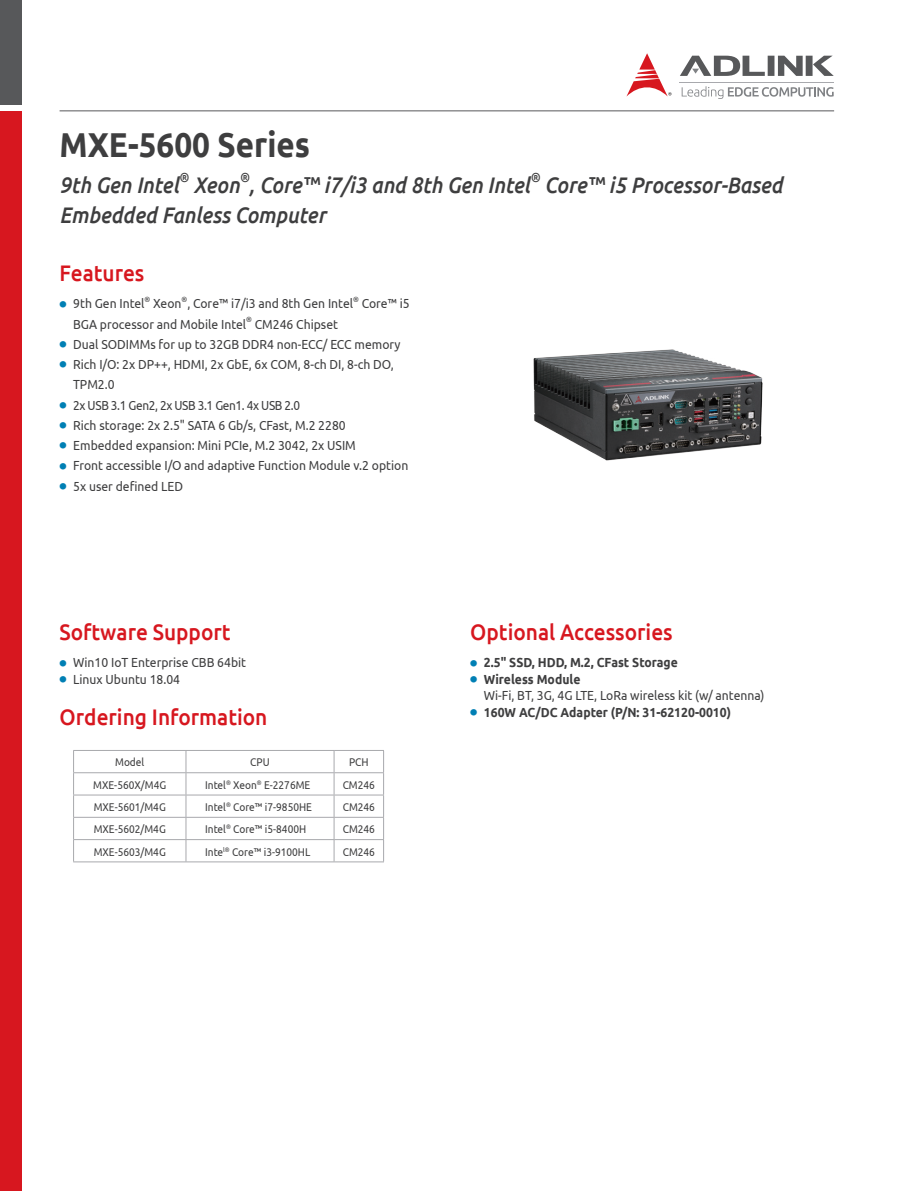
<style>
.page{position:relative;width:915px;height:1191px;background:#fff}
.page>*{position:absolute;margin:0;border:0;box-sizing:border-box;transform-origin:0 0}
.t1{font:700 34.5px "Ubuntu";color:#3e3e3f;scale:.91 1}
.t2{font:italic 500 22.5px "Ubuntu";color:#3e3e3f;scale:.91 1}
.t3{font:500 22.5px "Ubuntu";color:#d7171f;scale:.93 1}
.t4{font:13.2px/20.2px "Ubuntu";color:#3e3e3f;scale:.92 1}
.t5{font:700 13.2px "Ubuntu";color:#3e3e3f;scale:.92 1}
.t6{font:13.2px "Ubuntu";letter-spacing:-.03em;color:#3e3e3f;scale:.9 1}
.t7{font:italic 500 13.05px "Ubuntu";color:#3e3e3f;scale:.91 1}
.t8{font:11.25px "Ubuntu";color:#3e3e3f;scale:.9 1}
.t9{font:7.65px "Ubuntu";color:#3e3e3f;scale:.92 1}
.s1{font-family:"Adobe Ming Std";font-weight:300;font-size:7.2px;color:#007fb4}
.s2{font-weight:700}
</style>
<div class="page">
<div style="left:0;top:111px;width:21px;height:1080px;background:#d7171f"></div>
<div style="left:0;top:0;width:21px;height:104px;background:#57585a"></div>
<hr style="left:60px;top:110px;width:773px;height:1px;background:#57585a">
<svg style="left:680px;top:56px;width:153px;height:20px"></svg>
<svg style="left:626px;top:53px;width:45px;height:44px"></svg>
<svg style="left:681px;top:86px;width:152px;height:13px"></svg>
<hr style="left:679px;top:82px;width:154px;height:1px;background:#a8a9ad">
<hr style="left:73px;top:750px;width:113px;height:1px;background:#a8a9ad">
<hr style="left:186px;top:750px;width:148px;height:1px;background:#a8a9ad">
<hr style="left:334px;top:750px;width:50px;height:1px;background:#a8a9ad">
<hr style="left:73px;top:861px;width:113px;height:1px;background:#a8a9ad">
<hr style="left:186px;top:861px;width:148px;height:1px;background:#a8a9ad">
<hr style="left:334px;top:861px;width:50px;height:1px;background:#a8a9ad">
<svg style="left:185px;top:751px;width:1px;height:110px"></svg>
<hr style="left:186px;top:772px;width:148px;height:1px;background:#a8a9ad">
<hr style="left:186px;top:794px;width:148px;height:1px;background:#a8a9ad">
<hr style="left:186px;top:817px;width:148px;height:1px;background:#a8a9ad">
<hr style="left:186px;top:839px;width:148px;height:1px;background:#a8a9ad">
<svg style="left:333px;top:751px;width:1px;height:110px"></svg>
<hr style="left:334px;top:772px;width:50px;height:1px;background:#a8a9ad">
<hr style="left:334px;top:794px;width:50px;height:1px;background:#a8a9ad">
<hr style="left:334px;top:817px;width:50px;height:1px;background:#a8a9ad">
<hr style="left:334px;top:839px;width:50px;height:1px;background:#a8a9ad">
<svg style="left:383px;top:751px;width:1px;height:110px"></svg>
<hr style="left:73px;top:772px;width:113px;height:1px;background:#a8a9ad">
<hr style="left:73px;top:794px;width:113px;height:1px;background:#a8a9ad">
<hr style="left:73px;top:817px;width:113px;height:1px;background:#a8a9ad">
<hr style="left:73px;top:839px;width:113px;height:1px;background:#a8a9ad">
<svg style="left:73px;top:751px;width:1px;height:110px"></svg>
<img style="left:533px;top:349px;width:230px;height:112px">
<h1 class="t1" style="left:60px;top:125px;width:277px">MXE-5600 Series</h1>
<h2 class="t2" style="left:60px;top:172px;width:132px">9th Gen Intel</h2>
<p class="t7" style="left:179px;top:170px;width:12px">®</p>
<h2 class="t2" style="left:193px;top:172px;width:371px">Xeon , Core™ i7/i3 and 8th Gen Intel</h2>
<p class="t7" style="left:239px;top:170px;width:12px">®</p>
<p class="t7" style="left:530px;top:170px;width:12px">®</p>
<h2 class="t2" style="left:544px;top:172px;width:263px">Core™ i5 Processor-Based</h2>
<h2 class="t2" style="left:60px;top:202px;width:294px">Embedded Fanless Computer</h2>
<h2 class="t3" style="left:60px;top:260px;width:93px">Features</h2>
<p class="t4" style="left:60px;top:293px;width:94px"><span class="s1">●</span> 9th Gen Intel</p>
<p class="t9" style="left:144px;top:295px;width:8px">®</p>
<p class="t4" style="left:153px;top:293px;width:219px">Xeon , Core™ i7/i3 and 8th Gen Intel</p>
<p class="t9" style="left:181px;top:295px;width:8px">®</p>
<p class="t9" style="left:353px;top:295px;width:8px">®</p>
<p class="t4" style="left:361px;top:293px;width:54px">Core™ i5</p>
<p class="t4" style="left:73px;top:313px;width:189px">BGA processor and Mobile Intel</p>
<p class="t9" style="left:246px;top:315px;width:8px">®</p>
<p class="t4" style="left:255px;top:313px;width:92px">CM246 Chipset</p>
<p class="t4" style="left:60px;top:334px;width:372px"><span class="s1">●</span> Dual SODIMMs for up to 32GB DDR4 non-ECC/ ECC memory</p>
<p class="t4" style="left:73px;top:354px;width:350px;text-indent:-13px"><span class="s1">●</span> Rich I/O: 2x DP++, HDMI, 2x GbE, 6x COM, 8-ch DI, 8-ch DO,<br>TPM2.0</p>
<p class="t6" style="left:60px;top:397px;width:269px"><span class="s1">●</span> 2x USB 3.1 Gen2, 2x USB 3.1 Gen1. 4x USB 2.0</p>
<p class="t4" style="left:60px;top:415px;width:312px"><span class="s1">●</span> Rich storage: 2x 2.5" SATA 6 Gb/s, CFast, M.2 2280</p>
<p class="t4" style="left:60px;top:435px;width:323px"><span class="s1">●</span> Embedded expansion: Mini PCIe, M.2 3042, 2x USIM</p>
<p class="t4" style="left:60px;top:455px;width:380px"><span class="s1">●</span> Front accessible I/O and adaptive Function Module v.2 option</p>
<p class="t4" style="left:60px;top:475px;width:136px"><span class="s1">●</span> 5x user defined LED</p>
<h2 class="t3" style="left:60px;top:619px;width:185px">Software Support</h2>
<p class="t4" style="left:60px;top:652px;width:204px"><span class="s1">●</span> Win10 IoT Enterprise CBB 64bit</p>
<p class="t4" style="left:60px;top:669px;width:132px"><span class="s1">●</span> Linux Ubuntu 18.04</p>
<h2 class="t3" style="left:60px;top:704px;width:225px">Ordering Information</h2>
<p class="t8" style="left:115px;top:756px;width:34px">Model</p>
<p class="t8" style="left:250px;top:756px;width:23px">CPU</p>
<p class="t8" style="left:349px;top:756px;width:23px">PCH</p>
<p class="t8" style="left:93px;top:778px;width:82px">MXE-560X/M4G</p>
<p class="t8" style="left:205px;top:778px;width:118px">Intel<sup>®</sup> Xeon<sup>®</sup> E-2276ME</p>
<p class="t8" style="left:342px;top:778px;width:37px">CM246</p>
<p class="t8" style="left:94px;top:800px;width:82px">MXE-5601/M4G</p>
<p class="t8" style="left:205px;top:800px;width:120px">Intel<sup>®</sup> Core™ i7-9850HE</p>
<p class="t8" style="left:342px;top:800px;width:37px">CM246</p>
<p class="t8" style="left:94px;top:822px;width:82px">MXE-5602/M4G</p>
<p class="t8" style="left:205px;top:822px;width:114px">Intel<sup>®</sup> Core™ i5-8400H</p>
<p class="t8" style="left:342px;top:822px;width:37px">CM246</p>
<p class="t8" style="left:94px;top:845px;width:82px">MXE-5603/M4G</p>
<p class="t8" style="left:205px;top:845px;width:118px">Inte<sup>l®</sup> Core™ i3-9100HL</p>
<p class="t8" style="left:342px;top:845px;width:37px">CM246</p>
<h2 class="t3" style="left:470px;top:619px;width:219px">Optional Accessories</h2>
<p class="t5" style="left:470px;top:655px;width:227px"><span class="s1">●</span> 2.5" SSD, HDD, M.2, CFast Storage</p>
<p class="t4" style="left:483px;top:670px;width:306px;line-height:16.5px;text-indent:-14px"><span class="s1">●</span> <span class="s2">Wireless Module<br></span>Wi-Fi, BT, 3G, 4G LTE, LoRa wireless kit (w/ antenna)</p>
<p class="t5" style="left:470px;top:704px;width:285px"><span class="s1">●</span> 160W AC/DC Adapter (P/N: 31-62120-0010)</p>
</div>
